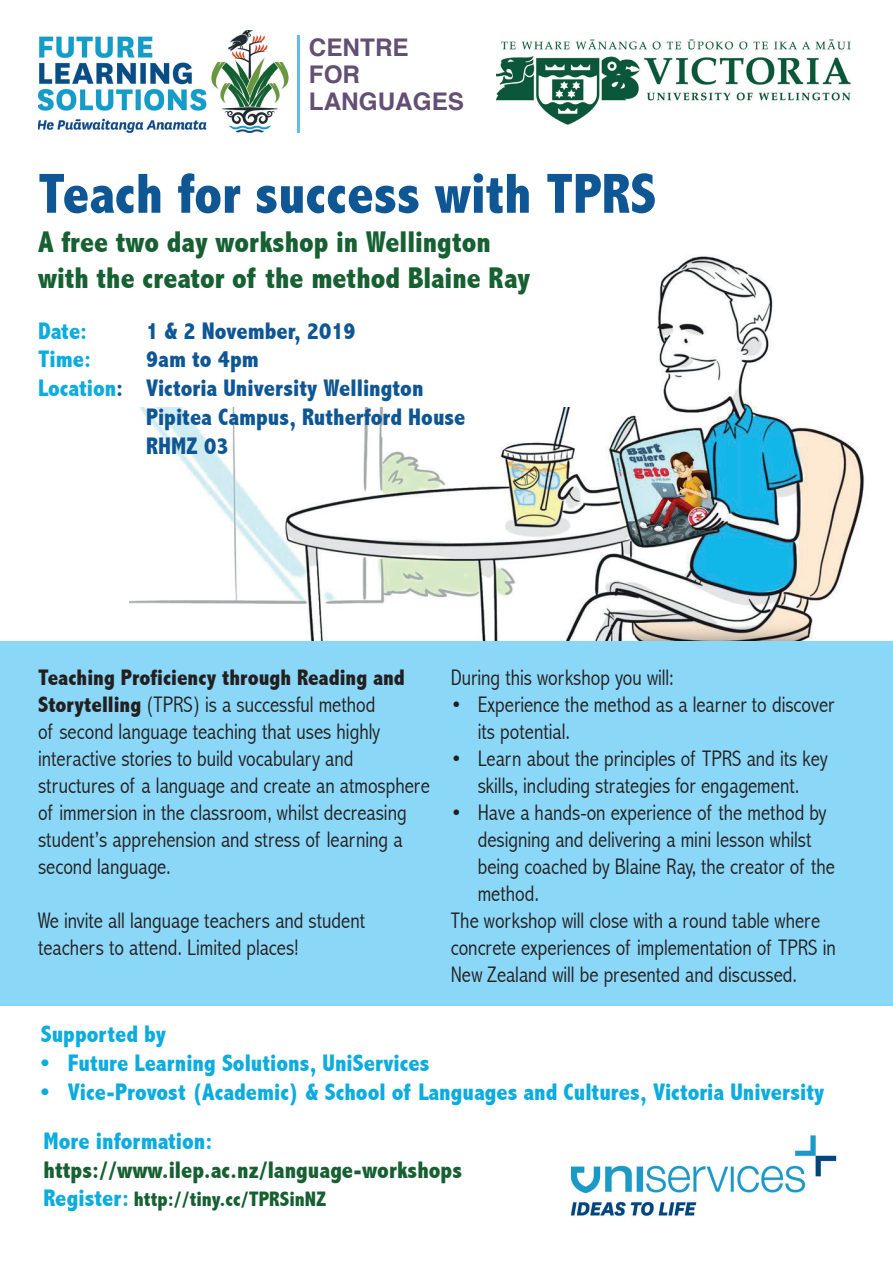
<style>
.page{position:relative;width:893px;height:1263px;background:#fff}
.page>*{position:absolute;margin:0;border:0;box-sizing:border-box;transform-origin:0 0}
.t1{font:800 condensed 57px "Abadi";color:#0f5794}
.t2{font:800 condensed 30px/36px "Abadi";color:#166032}
.t3{font:700 24.3px/27px "Helvetica";color:#634f74}
.t4{font:800 condensed 24px/49.3px "Abadi";color:#0cacdf}
.t5{font:800 condensed 24px "Abadi";color:#0f5794}
.t6{font:800 condensed 24px "Abadi";color:#166032}
.t7{font:300 condensed 22.5px/27px "Abadi";color:#231f20}
.t8{font:800 condensed 21px "Abadi";color:#166032}
.s1{color:#0cacdf}
.s2{font-weight:800}
.s3{font-size:24px;color:#0cacdf}
</style>
<div class="page">
<img style="left:129px;top:256px;width:735px;height:384px">
<div style="left:38px;top:148px;width:545px;height:259px;background:#fff"></div>
<img style="left:496px;top:39px;width:355px;height:86px">
<div style="left:0;top:641px;width:893px;height:364px;background:#8bd7f7"></div>
<img style="left:572px;top:1135px;width:265px;height:81px">
<img style="left:38px;top:30px;width:251px;height:103px">
<hr style="left:297px;top:35px;width:3px;height:98px;background:#63bde6">
<p class="t3" style="left:309px;top:35px;width:157px">CENTRE<br>FOR<br>LANGUAGES</p>
<h1 class="t1" style="left:38px;top:161px;width:620px">Teach for success with TPRS</h1>
<h2 class="t2" style="left:38px;top:224px;width:494px">A free two day workshop in Wellington with the creator of the method Blaine Ray</h2>
<p class="t4" style="left:38px;top:306px;width:51px">Date:</p>
<p class="t5" style="left:146px;top:317px;width:211px">1 &amp; 2 November, 2019</p>
<p class="t4" style="left:38px;top:335px;width:54px">Time:</p>
<p class="t5" style="left:146px;top:346px;width:114px">9am to 4pm</p>
<p class="t5" style="left:38px;top:374px;width:387px"><span class="s1">Location</span>: Victoria University Wellington</p>
<p class="t5" style="left:146px;top:403px;width:321px">Pipitea Campus, Rutherford House</p>
<p class="t5" style="left:146px;top:432px;width:84px">RHMZ 03</p>
<p class="t7" style="left:38px;top:664px;width:393px"><span class="s2">Teaching Proficiency through Reading and Storytelling</span> (TPRS) is a successful method<br>of second language teaching that uses highly interactive stories to build vocabulary and structures of a language and create an atmosphere of immersion in the classroom, whilst decreasing student’s apprehension and stress of learning a second language.</p>
<p class="t7" style="left:38px;top:907px;width:329px">We invite all language teachers and student teachers to attend. Limited places!</p>
<p class="t7" style="left:451px;top:664px;width:225px">During this workshop you will:</p>
<p class="t7" style="left:478px;top:691px;width:358px;text-indent:-27px">• Experience the method as a learner to discover its potential.</p>
<p class="t7" style="left:451px;top:745px;width:378px;text-align:center">• Learn about the principles of TPRS and its key skills, including strategies for engagement.</p>
<p class="t7" style="left:451px;top:799px;width:377px">• Have a hands-on experience of the method by</p>
<p class="t7" style="left:478px;top:826px;width:335px">designing and delivering a mini lesson whilst</p>
<p class="t7" style="left:478px;top:853px;width:359px">being coached by Blaine Ray, the creator of the</p>
<p class="t7" style="left:478px;top:880px;width:63px">method.</p>
<p class="t7" style="left:451px;top:907px;width:371px">The workshop will close with a round table where</p>
<p class="t7" style="left:451px;top:934px;width:387px">concrete experiences of implementation of TPRS in</p>
<p class="t7" style="left:451px;top:961px;width:348px">New Zealand will be presented and discussed.</p>
<p class="t4" style="left:41px;top:1009px;width:127px">Supported by</p>
<p class="t4" style="left:41px;top:1038px;width:390px">• Future Learning Solutions, UniServices</p>
<p class="t4" style="left:41px;top:1067px;width:785px">• Vice-Provost (Academic) &amp; School of Languages and Cultures, Victoria University<br>More information:</p>
<p class="t6" style="left:44px;top:1156px;width:420px">https://www.ilep.ac.nz/language-workshops</p>
<p class="t8" style="left:44px;top:1187px;width:284px"><span class="s3">Register:</span> http://tiny.cc/TPRSinNZ</p>
</div>
